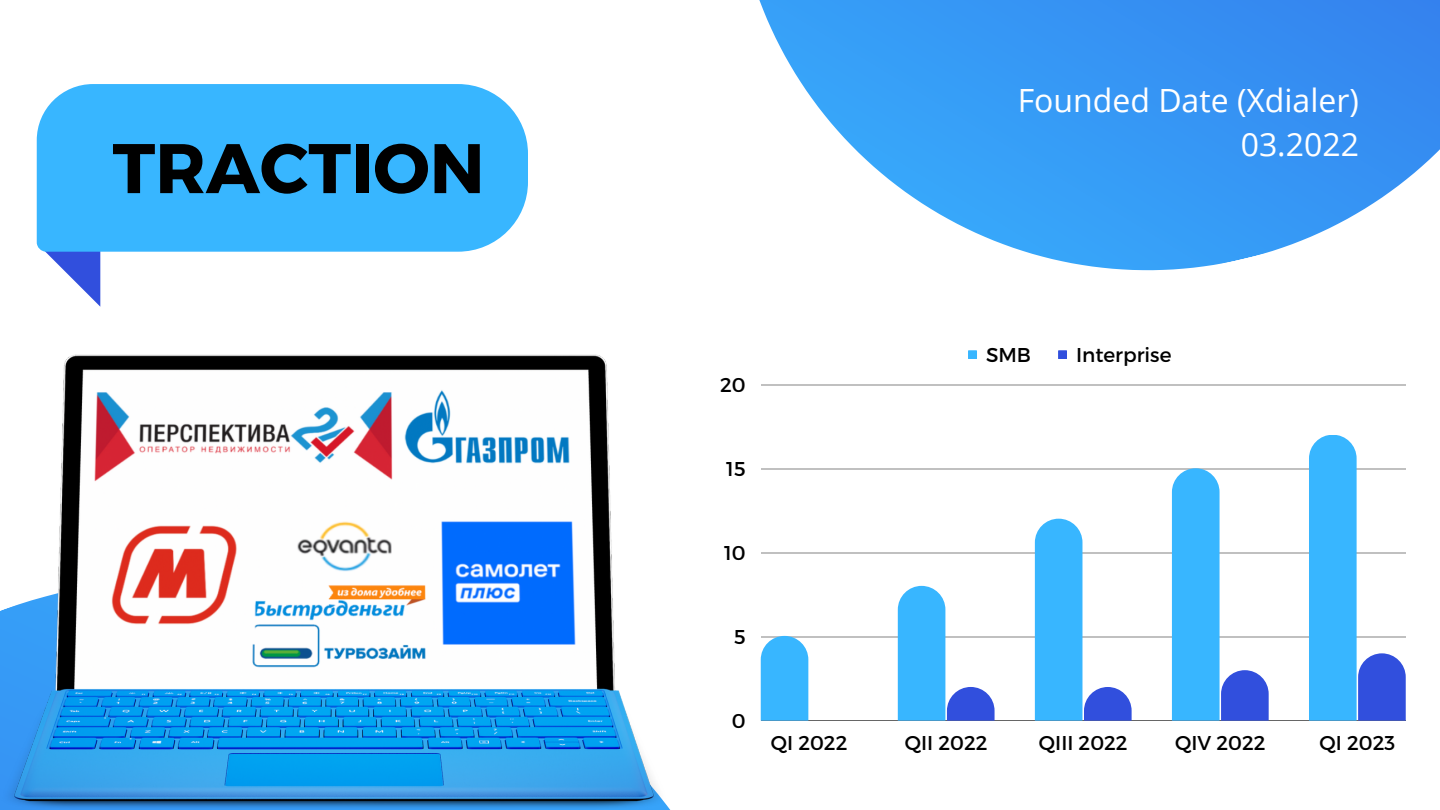
<style>
.page{position:relative;width:1440px;height:810px;background:#fff}
.page>*{position:absolute;margin:0;border:0;box-sizing:border-box;transform-origin:0 0}
.t1{font:700 70px "Montserrat";color:#000}
.t2{font:32px/44.2px "Open Sans";color:#fff;text-align:right}
.t3{font:20px "Montserrat";color:#000}
</style>
<div class="page">
<svg style="left:759px;top:0;width:681px;height:271px;fill:#369cf6"></svg>
<svg style="left:45px;top:252px;width:55px;height:55px"></svg>
<div style="left:37px;top:84px;width:491px;height:168px;background:#38b6ff"></div>
<img style="left:0;top:355px;width:669px;height:455px">
<div style="left:968px;top:350px;width:9px;height:9px;background:#38b6ff"></div>
<div style="left:1058px;top:350px;width:9px;height:9px;background:#314fdd"></div>
<hr style="left:761px;top:384px;width:645px;height:1px;background:#000">
<hr style="left:761px;top:468px;width:645px;height:1px;background:#000">
<hr style="left:761px;top:552px;width:645px;height:1px;background:#000">
<hr style="left:761px;top:636px;width:645px;height:1px;background:#000">
<hr style="left:761px;top:720px;width:645px;height:1px;background:#000">
<div style="left:761px;top:636px;width:47px;height:84px;background:#38b6ff"></div>
<svg style="left:898px;top:586px;width:97px;height:134px"></svg>
<svg style="left:1035px;top:519px;width:97px;height:201px"></svg>
<svg style="left:1172px;top:468px;width:97px;height:252px"></svg>
<svg style="left:1309px;top:435px;width:97px;height:285px"></svg>
<h1 class="t1" style="left:112px;top:123px;width:374px">TRACTION</h1>
<h2 class="t2" style="left:1018px;top:77px;width:343px">Founded Date (Xdialer)<br>03.2022</h2>
<p class="t3" style="left:720px;top:372px;width:27px">20</p>
<p class="t3" style="left:726px;top:456px;width:21px">15</p>
<p class="t3" style="left:724px;top:540px;width:23px">10</p>
<p class="t3" style="left:986px;top:342px;width:47px">SMB</p>
<p class="t3" style="left:1076px;top:342px;width:97px">Interprise</p>
<p class="t3" style="left:734px;top:624px;width:13px">5</p>
<p class="t3" style="left:732px;top:708px;width:15px">0</p>
<p class="t3" style="left:771px;top:730px;width:78px">QI 2022</p>
<p class="t3" style="left:905px;top:730px;width:84px">QII 2022</p>
<p class="t3" style="left:1039px;top:730px;width:90px">QIII 2022</p>
<p class="t3" style="left:1175px;top:730px;width:92px">QIV 2022</p>
<p class="t3" style="left:1319px;top:730px;width:77px">QI 2023</p>
</div>
